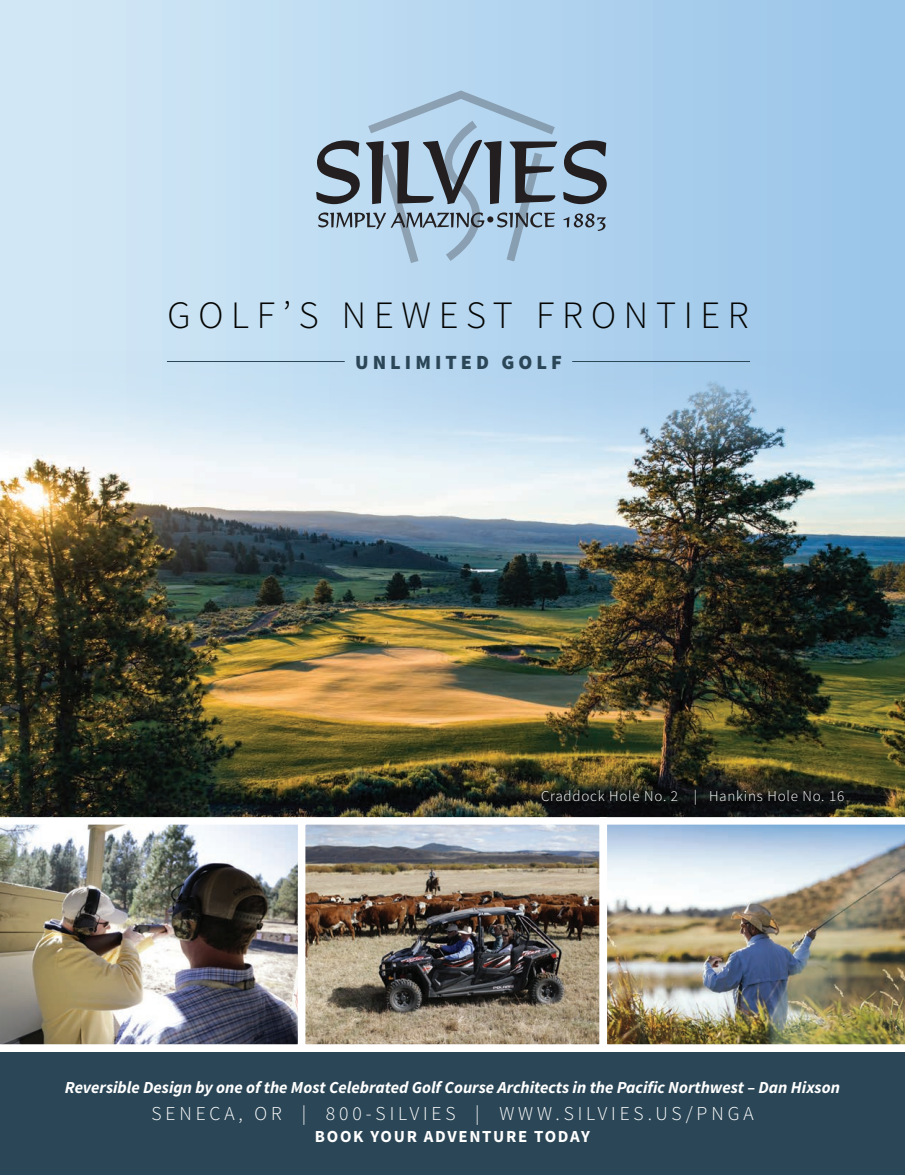
<style>
.page{position:relative;width:905px;height:1175px;background:#fff}
.page>*{position:absolute;margin:0;border:0;box-sizing:border-box;transform-origin:0 0}
.t1{font:300 38.7px "Source Sans Pro";letter-spacing:.2em;color:#040503}
.t2{font:900 20.1px "Source Sans Pro";letter-spacing:.2em;color:#2b4656}
.t3{font:300 19.65px "Source Sans Pro";letter-spacing:.2em;color:#fff}
.t4{font:italic 700 16.8px "Source Sans Pro";color:#fff}
.t5{font:700 16.8px "Source Sans Pro";letter-spacing:.1em;color:#fff}
.t6{font:300 15px "Source Sans Pro";letter-spacing:.05em;color:#fff}
</style>
<div class="page">
<div style="left:0;top:0;width:904px;height:959px;background:linear-gradient(to right,#d6eaf7,#99c4e9)"></div>
<img style="left:0;top:352px;width:904px;height:465px">
<div style="left:0;top:1052px;width:904px;height:122px;background:#2b4656"></div>
<hr style="left:167px;top:361px;width:178px;height:1px;background:#2b4656">
<hr style="left:572px;top:361px;width:178px;height:1px;background:#2b4656">
<svg style="left:563px;top:213px;width:43px;height:18px"></svg>
<svg style="left:316px;top:90px;width:241px;height:173px;background:#9bb4c8"></svg>
<svg style="left:563px;top:140px;width:43px;height:64px;background:#718394"></svg>
<img style="left:307px;top:826px;width:291px;height:216px">
<img style="left:0;top:817px;width:298px;height:228px">
<div style="left:298px;top:817px;width:309px;height:234px;border:8px solid #fff"></div>
<img style="left:599px;top:817px;width:305px;height:234px">
<h1 class="t1" style="left:168px;top:292px;width:583px">GOLF’S NEWEST FRONTIER</h1>
<p class="t2" style="left:355px;top:349px;width:208px">UNLIMITED GOLF</p>
<p class="t6" style="left:541px;top:786px;width:304px">Craddock Hole No. 2 | Hankins Hole No. 16</p>
<p class="t4" style="left:65px;top:1076px;width:776px">Reversible Design by one of the Most Celebrated Golf Course Architects in the Pacific Northwest – Dan Hixson</p>
<p class="t3" style="left:151px;top:1101px;width:603px">SENECA, OR | 800-SILVIES | WWW.SILVIES.US/PNGA</p>
<p class="t5" style="left:315px;top:1125px;width:276px">BOOK YOUR ADVENTURE TODAY</p>
</div>
